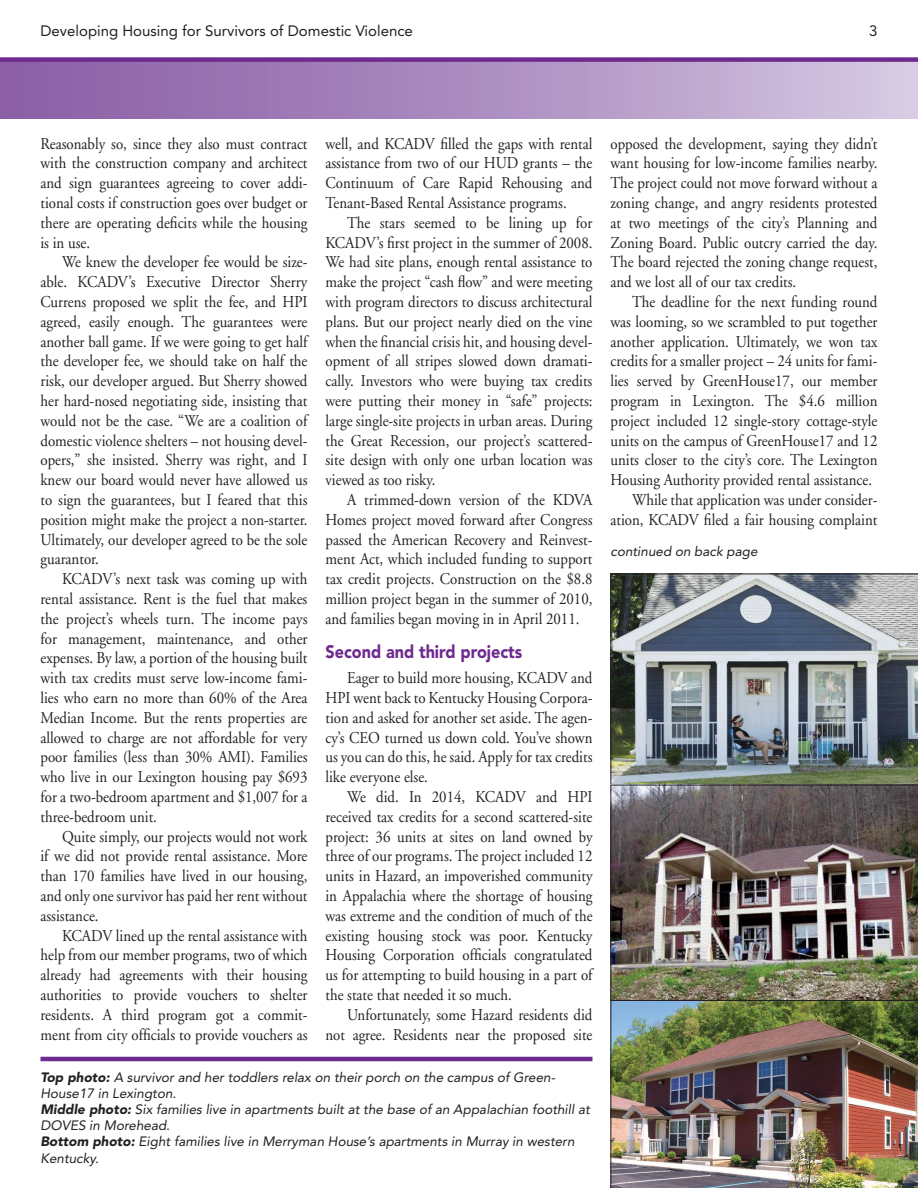
<style>
.page{position:relative;width:918px;height:1188px;background:#fff}
.page>*{position:absolute;margin:0;border:0;box-sizing:border-box;transform-origin:0 0}
.Subheads{font:900 18px "Avenir";color:#6e2a8e;scale:.9 1}
.Body{font:16.5px/19.8px "Adobe Garamond";color:#231f20;text-align:justify;scale:.9 1}
.t1{font:15px "Avenir";color:#231f20}
.captions{font:italic 13.5px/16.2px "Avenir";color:#231f20}
.s1{font-weight:900}
</style>
<div class="page">
<div style="left:0;top:60px;width:918px;height:58px;background:linear-gradient(to right,#8758a2,#d3c6e0)"></div>
<div style="left:0;top:57px;width:918px;height:5px;background:#6e2a8e"></div>
<img style="left:610px;top:574px;width:308px;height:211px">
<img style="left:610px;top:1001px;width:308px;height:187px">
<hr style="left:41px;top:1057px;width:551px;height:4px;background:#6e2a8e">
<img style="left:610px;top:785px;width:308px;height:216px">
<p class="t1" style="left:40px;top:22px;width:374px">Developing Housing for Survivors of Domestic Violence</p>
<p class="t1" style="left:869px;top:22px;width:10px">3</p>
<p class="Body" style="left:40px;top:134px;width:298px">Reasonably so, since they also must contract with the construction company and architect and sign guarantees agreeing to cover addi&shy;tional costs if construction goes over budget or there are operating deficits while the housing is in use.</p>
<p class="Body" style="left:40px;top:253px;width:298px;text-indent:22px">We knew the developer fee would be size&shy;able. KCADV’s Executive Director Sherry Currens proposed we split the fee, and HPI agreed, easily enough. The guarantees were another ball game. If we were going to get half the developer fee, we should take on half the risk, our developer argued. But Sherry showed her hard-nosed negotiating side, insisting that would not be the case. “We are a coalition of domestic violence shelters – not housing devel&shy;opers,” she insisted. Sherry was right, and I knew our board would never have allowed us to sign the guarantees, but I feared that this position might make the project a non-starter.<br>Ultimately, our developer agreed to be the sole guarantor.</p>
<p class="Body" style="left:40px;top:569px;width:298px;text-indent:22px">KCADV’s next task was coming up with rental assistance. Rent is the fuel that makes the project’s wheels turn. The income pays for management, maintenance, and other expenses. By law, a portion of the housing built with tax credits must serve low-income fami&shy;lies who earn no more than 60% of the Area Median Income. But the rents properties are allowed to charge are not affordable for very poor families (less than 30% AMI). Families who live in our Lexington housing pay $693 for a two-bedroom apartment and $1,007 for a three-bedroom unit.</p>
<p class="Body" style="left:40px;top:827px;width:298px;text-indent:22px">Quite simply, our projects would not work if we did not provide rental assistance. More than 170 families have lived in our housing, and only one survivor has paid her rent without assistance.</p>
<p class="Body" style="left:40px;top:926px;width:298px;text-indent:22px">KCADV lined up the rental assistance with help from our member programs, two of which already had agreements with their housing authorities to provide vouchers to shelter residents. A third program got a commit&shy;ment from city officials to provide vouchers as</p>
<p class="Body" style="left:326px;top:134px;width:298px">well, and KCADV filled the gaps with rental assistance from two of our HUD grants – the Continuum of Care Rapid Rehousing and Tenant-Based Rental Assistance programs.</p>
<p class="Body" style="left:326px;top:213px;width:298px;text-indent:22px">The stars seemed to be lining up for KCADV’s first project in the summer of 2008.<br>We had site plans, enough rental assistance to make the project “cash flow” and were meeting with program directors to discuss architectural plans. But our project nearly died on the vine when the financial crisis hit, and housing devel&shy;opment of all stripes slowed down dramati&shy;cally. Investors who were buying tax credits were putting their money in “safe” projects: large single-site projects in urban areas. During the Great Recession, our project’s scattered&shy;site design with only one urban location was viewed as too risky.</p>
<p class="Body" style="left:326px;top:490px;width:298px;text-indent:22px">A trimmed-down version of the KDVA Homes project moved forward after Congress passed the American Recovery and Reinvest&shy;ment Act, which included funding to support tax credit projects. Construction on the $8.8 million project began in the summer of 2010, and families began moving in in April 2011.</p>
<p class="Subheads" style="left:326px;top:641px;width:220px">Second and third projects</p>
<p class="Body" style="left:326px;top:669px;width:298px;text-indent:22px">Eager to build more housing, KCADV and HPI went back to Kentucky Housing Corpora&shy;tion and asked for another set aside. The agen&shy;cy’s CEO turned us down cold. You’ve shown us you can do this, he said. Apply for tax credits like everyone else.</p>
<p class="Body" style="left:326px;top:787px;width:298px;text-indent:22px">We did. In 2014, KCADV and HPI received tax credits for a second scattered-site project: 36 units at sites on land owned by three of our programs. The project included 12 units in Hazard, an impoverished community in Appalachia where the shortage of housing was extreme and the condition of much of the existing housing stock was poor. Kentucky Housing Corporation officials congratulated us for attempting to build housing in a part of the state that needed it so much.</p>
<p class="Body" style="left:326px;top:1005px;width:298px;text-align:right">Unfortunately, some Hazard residents did not agree. Residents near the proposed site</p>
<p class="captions" style="left:41px;top:1069px;width:516px"><span class="s1">Top photo:</span> A survivor and her toddlers relax on their porch on the campus of Green-<br>House17 in Lexington.</p>
<p class="captions" style="left:41px;top:1101px;width:551px"><span class="s1">Middle photo:</span> Six families live in apartments built at the base of an Appalachian foothill at<br>DOVES in Morehead.</p>
<p class="captions" style="left:41px;top:1134px;width:536px"><span class="s1">Bottom photo:</span> Eight families live in Merryman House’s apartments in Murray in western<br>Kentucky.</p>
<p class="Body" style="left:610px;top:134px;width:298px">opposed the development, saying they didn’t want housing for low-income families nearby.<br>The project could not move forward without a zoning change, and angry residents protested at two meetings of the city’s Planning and Zoning Board. Public outcry carried the day.<br>The board rejected the zoning change request, and we lost all of our tax credits.</p>
<p class="Body" style="left:610px;top:292px;width:298px;text-indent:22px">The deadline for the next funding round was looming, so we scrambled to put together another application. Ultimately, we won tax credits for a smaller project – 24 units for fami&shy;lies served by GreenHouse17, our member program in Lexington. The $4.6 million project included 12 single-story cottage-style units on the campus of GreenHouse17 and 12 units closer to the city’s core. The Lexington Housing Authority provided rental assistance.</p>
<p class="Body" style="left:610px;top:490px;width:298px;text-align:right">While that application was under consider&shy;ation, KCADV filed a fair housing complaint</p>
<p class="captions" style="left:610px;top:544px;width:149px">continued on back page</p>
</div>
